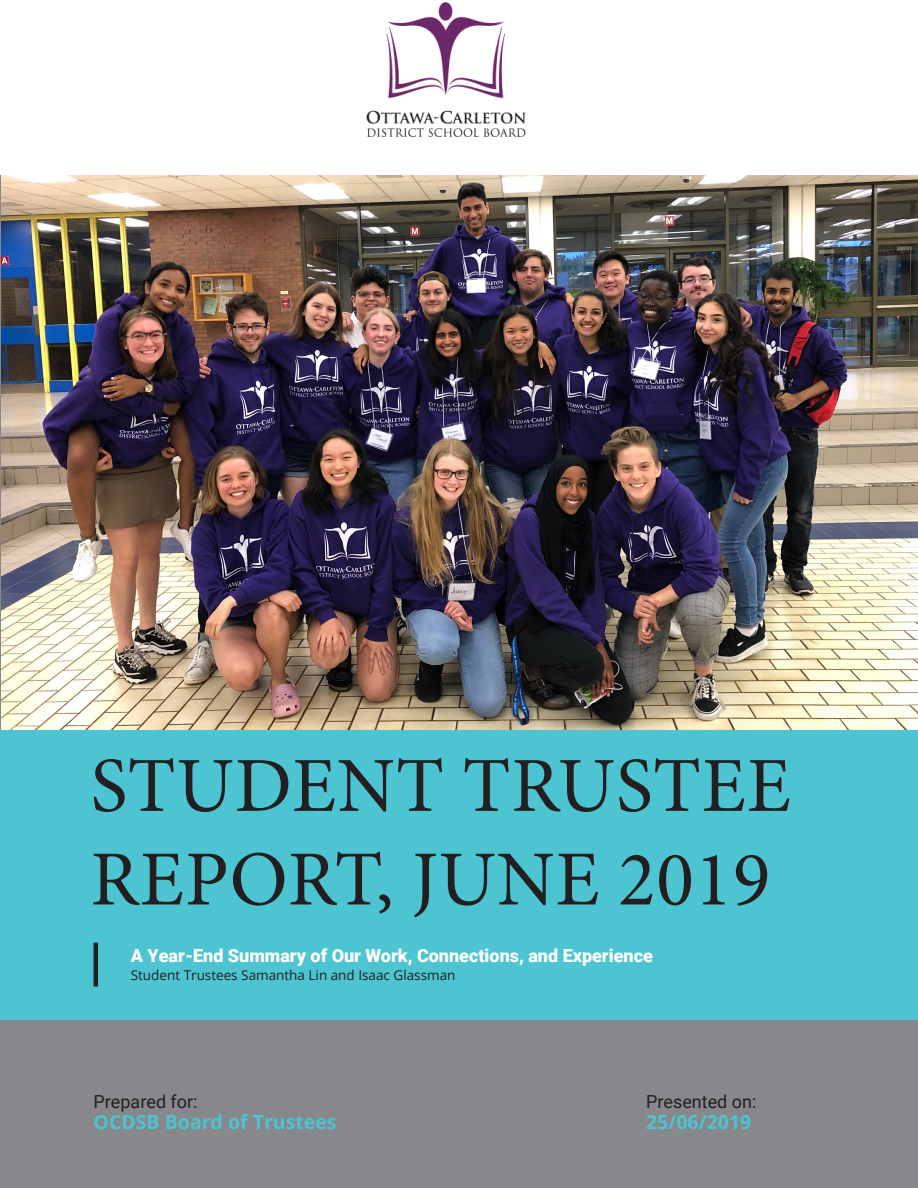
<style>
.page{position:relative;width:918px;height:1188px;background:#fff}
.page>*{position:absolute;margin:0;border:0;box-sizing:border-box;transform-origin:0 0}
.Cover_Page_Header{font:78px "Minion Pro";letter-spacing:.01em;color:#231f20}
.Blue_Text_-_Align_Le{font:700 19.5px "Open Sans";color:#4dc4d1}
.Cover_Subhead{font:900 18px "Roboto";color:#fff}
.Cover_Page_Section_H{font:18px "Roboto";color:#231f20}
.Identification_Text{font:13.5px "Open Sans";color:#231f20}
</style>
<div class="page">
<div style="left:0;top:175px;width:918px;height:1013px;background:#86888b"></div>
<img style="left:1px;top:175px;width:917px;height:556px">
<img style="left:366px;top:2px;width:160px;height:135px">
<div style="left:0;top:731px;width:918px;height:289px;background:#4dc4d1"></div>
<hr style="left:94px;top:943px;width:4px;height:44px;background:#231f20">
<p class="Cover_Page_Header" style="left:91px;top:734px;width:702px">STUDENT TRUSTEE</p>
<p class="Cover_Page_Header" style="left:91px;top:827px;width:681px">REPORT, JUNE 2019</p>
<p class="Cover_Subhead" style="left:131px;top:943px;width:524px">A Year-End Summary of Our Work, Connections, and Experience</p>
<p class="Identification_Text" style="left:131px;top:966px;width:326px">Student Trustees Samantha Lin and Isaac Glassman</p>
<p class="Cover_Page_Section_H" style="left:94px;top:1089px;width:106px">Prepared for:</p>
<p class="Blue_Text_-_Align_Le" style="left:94px;top:1108px;width:245px">OCDSB Board of Trustees</p>
<p class="Cover_Page_Section_H" style="left:646px;top:1089px;width:112px">Presented on:</p>
<p class="Blue_Text_-_Align_Le" style="left:646px;top:1108px;width:107px">25/06/2019</p>
</div>
